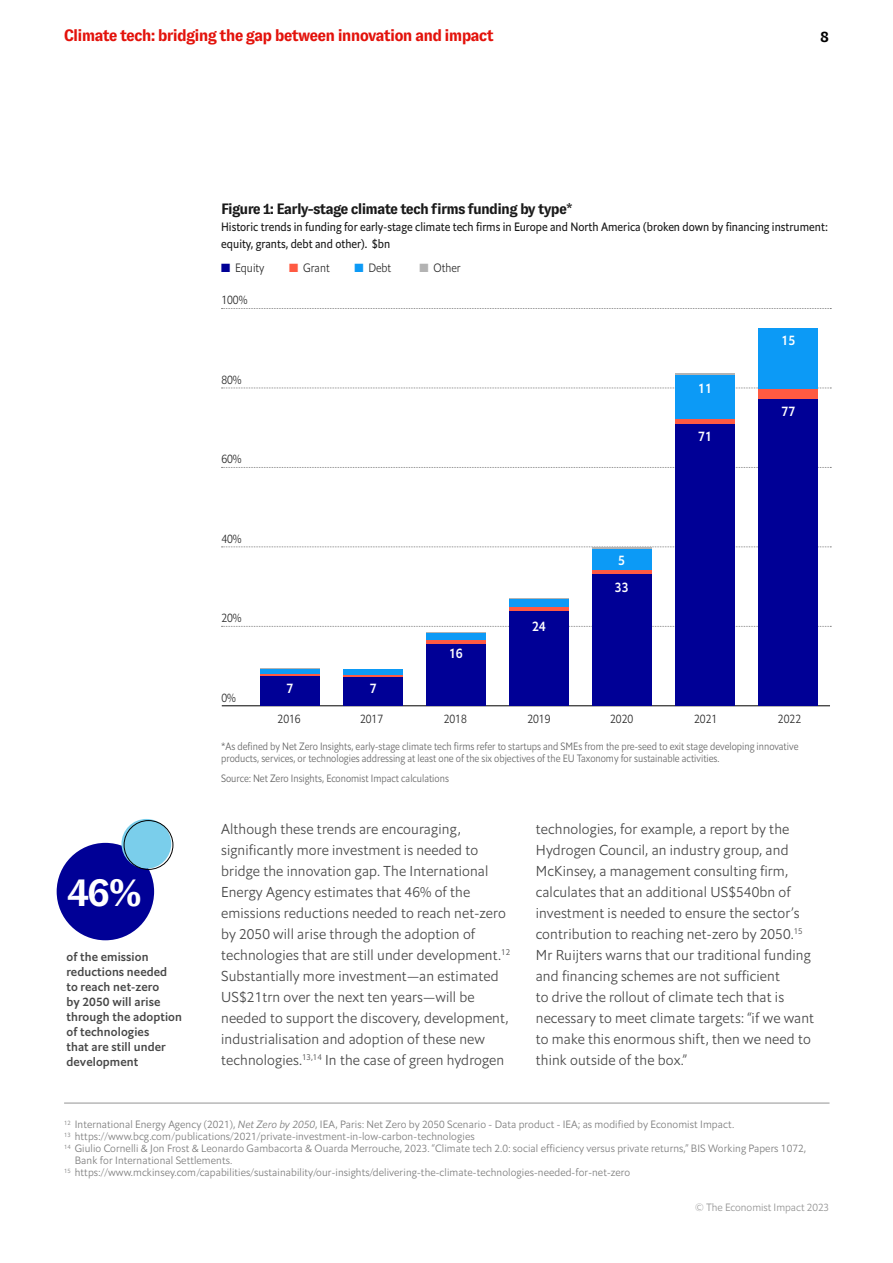
<style>
.page{position:relative;width:893px;height:1263px;background:#fff}
.page>*{position:absolute;margin:0;border:0;box-sizing:border-box;transform-origin:0 0}
.t1{font:700 39px "GT Zirkon";color:#fff}
.t2{font:700 16.5px "GT Zirkon";letter-spacing:-.05em;color:#e3120b}
.t3{font:700 15px "GT Zirkon";letter-spacing:-.05em;color:#191919}
.t4{font:700 15px "GT Zirkon";color:#000}
.t5{font:14.25px/21px "Econ Sans Lig";letter-spacing:.01em;color:#484848}
.t6{font:13.5px/26.7px "Econ Sans Cnd Med";color:#fff}
.t7{font:12px/16.8px "Econ Sans Cnd Reg";color:#191919}
.t8{font:12px/15px "Econ Sans Med";letter-spacing:.01em;color:#484848}
.t9{font:12px "Econ Sans Cnd Lig";color:#292929}
.t10{font:10.5px "Econ Sans Lig";letter-spacing:.01em;color:#7c7c7c}
.t11{font:10.5px/12px "Econ Sans Cnd Lig";color:#636363}
.t12{font:10.5px "Econ Sans Lig";color:#939393}
.s1{color:#000096}
.s2{color:#ff5a42}
.s3{color:#0c9af6}
.s4{color:#b3b3b3}
.s5{font-family:"Econ Sans Lig Ita"}
</style>
<div class="page">
<hr style="left:64px;top:1103px;width:765px;height:1px;background:#939393">
<svg style="left:221px;top:626px;width:610px;height:1px"></svg>
<svg style="left:221px;top:546px;width:610px;height:1px"></svg>
<svg style="left:221px;top:467px;width:610px;height:1px"></svg>
<svg style="left:221px;top:388px;width:610px;height:1px"></svg>
<svg style="left:221px;top:308px;width:610px;height:1px"></svg>
<hr style="left:222px;top:705px;width:608px;height:1px;background:#000">
<hr style="left:260px;top:668px;width:60px;height:1px;background:#b3b3b3">
<hr style="left:343px;top:669px;width:60px;height:1px;background:#b3b3b3">
<hr style="left:426px;top:632px;width:60px;height:1px;background:#b3b3b3">
<hr style="left:509px;top:598px;width:60px;height:1px;background:#b3b3b3">
<hr style="left:592px;top:548px;width:60px;height:1px;background:#b3b3b3">
<hr style="left:675px;top:374px;width:60px;height:1px;background:#b3b3b3">
<hr style="left:758px;top:328px;width:60px;height:1px;background:#b3b3b3">
<div style="left:260px;top:669px;width:60px;height:5px;background:#0c9af6"></div>
<div style="left:343px;top:670px;width:60px;height:5px;background:#0c9af6"></div>
<div style="left:426px;top:633px;width:60px;height:7px;background:#0c9af6"></div>
<div style="left:509px;top:599px;width:60px;height:8px;background:#0c9af6"></div>
<div style="left:592px;top:549px;width:60px;height:21px;background:#0c9af6"></div>
<div style="left:675px;top:375px;width:60px;height:44px;background:#0c9af6"></div>
<div style="left:758px;top:329px;width:60px;height:60px;background:#0c9af6"></div>
<hr style="left:260px;top:674px;width:60px;height:2px;background:#ff5a42">
<hr style="left:343px;top:675px;width:60px;height:2px;background:#ff5a42">
<hr style="left:426px;top:640px;width:60px;height:4px;background:#ff5a42">
<hr style="left:509px;top:607px;width:60px;height:4px;background:#ff5a42">
<hr style="left:592px;top:570px;width:60px;height:4px;background:#ff5a42">
<div style="left:675px;top:419px;width:60px;height:5px;background:#ff5a42"></div>
<div style="left:758px;top:389px;width:60px;height:11px;background:#ff5a42"></div>
<div style="left:260px;top:676px;width:60px;height:30px;background:#000096"></div>
<div style="left:343px;top:677px;width:60px;height:29px;background:#000096"></div>
<div style="left:426px;top:644px;width:60px;height:62px;background:#000096"></div>
<div style="left:509px;top:611px;width:60px;height:95px;background:#000096"></div>
<div style="left:592px;top:574px;width:60px;height:132px;background:#000096"></div>
<div style="left:675px;top:424px;width:60px;height:282px;background:#000096"></div>
<div style="left:758px;top:400px;width:60px;height:306px;background:#000096"></div>
<div style="left:57px;top:843px;width:97px;height:97px;background:#000096;border-radius:50%"></div>
<div style="left:122px;top:819px;width:49px;height:50px;background:#7aceeb;border-radius:50%"></div>
<div style="left:124px;top:820px;width:49px;height:50px;border:1px solid #000;border-radius:50%"></div>
<p class="t2" style="left:64px;top:27px;width:432px">Climate tech: bridging the gap between innovation and impact</p>
<p class="t4" style="left:820px;top:28px;width:10px">8</p>
<p class="t3" style="left:221px;top:201px;width:353px">Figure 1: Early-stage climate tech firms funding by type*</p>
<p class="t7" style="left:221px;top:218px;width:608px">Historic trends in funding for early-stage climate tech firms in Europe and North America (broken down by financing instrument: equity, grants, debt and other). $bn</p>
<p class="t9" style="left:221px;top:260px;width:45px"><span class="s1">■</span> Equity</p>
<p class="t9" style="left:289px;top:260px;width:42px"><span class="s2">■</span> Grant</p>
<p class="t9" style="left:354px;top:260px;width:38px"><span class="s3">■</span> Debt</p>
<p class="t9" style="left:420px;top:260px;width:43px"><span class="s4">■</span> Other</p>
<p class="t9" style="left:221px;top:292px;width:28px">100%</p>
<p class="t9" style="left:221px;top:372px;width:22px">80%</p>
<p class="t9" style="left:221px;top:451px;width:22px">60%</p>
<p class="t9" style="left:221px;top:531px;width:22px">40%</p>
<p class="t9" style="left:221px;top:610px;width:22px">20%</p>
<p class="t9" style="left:221px;top:690px;width:16px">0%</p>
<p class="t6" style="left:286px;top:675px;width:8px">7</p>
<p class="t6" style="left:370px;top:675px;width:8px">7</p>
<p class="t6" style="left:449px;top:640px;width:15px">16</p>
<p class="t6" style="left:532px;top:613px;width:15px">24</p>
<p class="t6" style="left:615px;top:547px;width:15px">5<br>33</p>
<p class="t6" style="left:698px;top:375px;width:15px">11</p>
<p class="t6" style="left:698px;top:423px;width:15px">71</p>
<p class="t6" style="left:781px;top:327px;width:15px">15</p>
<p class="t6" style="left:781px;top:398px;width:15px">77</p>
<p class="t9" style="left:278px;top:711px;width:25px">2016</p>
<p class="t9" style="left:360px;top:711px;width:25px">2017</p>
<p class="t9" style="left:444px;top:711px;width:25px">2018</p>
<p class="t9" style="left:527px;top:711px;width:25px">2019</p>
<p class="t9" style="left:610px;top:711px;width:25px">2020</p>
<p class="t9" style="left:694px;top:711px;width:25px">2021</p>
<p class="t9" style="left:778px;top:711px;width:25px">2022</p>
<p class="t11" style="left:221px;top:741px;width:579px">*As defined by Net Zero Insights, early-stage climate tech firms refer to startups and SMEs from the pre-seed to exit stage developing innovative products, services, or technologies addressing at least one of the six objectives of the EU Taxonomy for sustainable activities.</p>
<h1 class="t1" style="left:68px;top:871px;width:76px">46%</h1>
<p class="t8" style="left:66px;top:949px;width:117px">of the emission reductions needed<br>to reach net-zero<br>by 2050 will arise through the adoption of technologies<br>that are still under development</p>
<p class="t11" style="left:221px;top:772px;width:229px">Source: Net Zero Insights, Economist Impact calculations</p>
<p class="t5" style="left:221px;top:818px;width:291px">Although these trends are encouraging, significantly more investment is needed to bridge the innovation gap. The International Energy Agency estimates that 46% of the emissions reductions needed to reach net-zero by 2050 will arise through the adoption of technologies that are still under development.<sup>12<br></sup>Substantially more investment—an estimated US$21trn over the next ten years—will be needed to support the discovery, development, industrialisation and adoption of these new technologies.<sup>13,14</sup> In the case of green hydrogen</p>
<p class="t5" style="left:536px;top:818px;width:280px">technologies, for example, a report by the Hydrogen Council, an industry group, and McKinsey, a management consulting firm, calculates that an additional US$540bn of investment is needed to ensure the sector’s contribution to reaching net-zero by 2050.<sup>15<br></sup>Mr Ruijters warns that our traditional funding and financing schemes are not sufficient<br>to drive the rollout of climate tech that is necessary to meet climate targets: “if we want to make this enormous shift, then we need to think outside of the box.”</p>
<p class="t10" style="left:64px;top:1118px;width:672px"><sup>12</sup> International Energy Agency (2021), <span class="s5">Net Zero by 2050</span>, IEA, Paris: Net Zero by 2050 Scenario - Data product - IEA; as modified by Economist Impact.</p>
<p class="t10" style="left:64px;top:1130px;width:412px"><sup>13</sup> https://www.bcg.com/publications/2021/private-investment-in-low-carbon-technologies</p>
<p class="t10" style="left:64px;top:1142px;width:743px"><sup>14</sup> Giulio Cornelli &amp; Jon Frost &amp; Leonardo Gambacorta &amp; Ouarda Merrouche, 2023. “Climate tech 2.0: social efficiency versus private returns,” BIS Working Papers 1072,</p>
<p class="t10" style="left:75px;top:1154px;width:159px">Bank for International Settlements.</p>
<p class="t10" style="left:64px;top:1166px;width:568px"><sup>15</sup> https://www.mckinsey.com/capabilities/sustainability/our-insights/delivering-the-climate-technologies-needed-for-net-zero</p>
<p class="t12" style="left:695px;top:1201px;width:136px">© The Economist Impact 2023</p>
</div>
